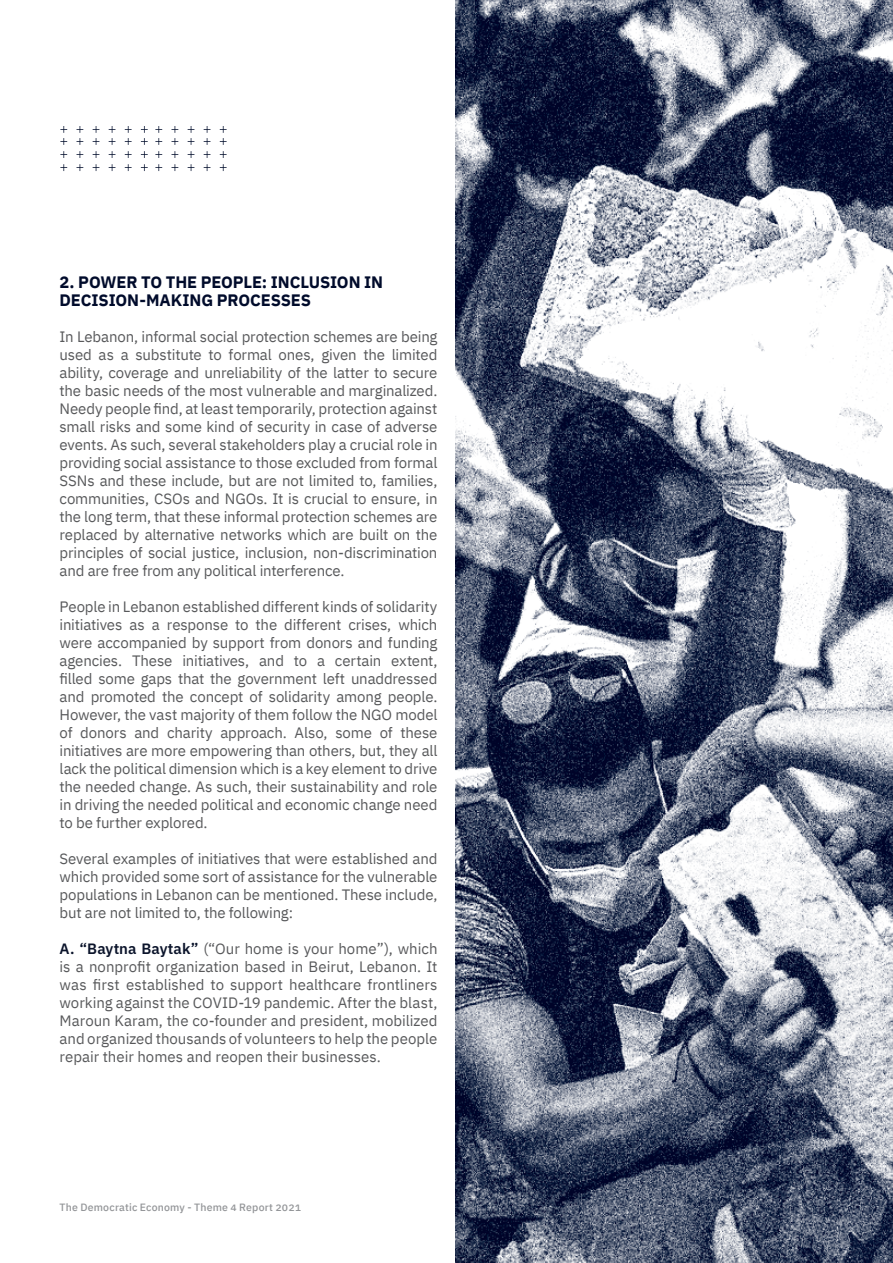
<style>
.page{position:relative;width:893px;height:1263px;background:#fff}
.page>*{position:absolute;margin:0;border:0;box-sizing:border-box;transform-origin:0 0}
.t1{font:700 16.5px/18px "IBM Plex Sans Arabic";letter-spacing:-.01em;color:#000b2b}
.t2{font:15px/18px "IBM Plex Sans Arabic";letter-spacing:-.01em;color:#58595b;text-align:justify}
.t3{font:500 10.5px "IBM Plex Sans Arabic";letter-spacing:.02em;color:#939598}
.s1{font-weight:600;color:#0b142b}
</style>
<div class="page">
<svg style="left:60px;top:126px;width:7px;height:19px"></svg>
<svg style="left:77px;top:126px;width:6px;height:19px"></svg>
<svg style="left:93px;top:126px;width:6px;height:19px"></svg>
<svg style="left:60px;top:151px;width:7px;height:7px"></svg>
<svg style="left:77px;top:151px;width:6px;height:7px"></svg>
<svg style="left:93px;top:151px;width:6px;height:7px"></svg>
<svg style="left:60px;top:164px;width:7px;height:7px"></svg>
<svg style="left:77px;top:164px;width:6px;height:7px"></svg>
<svg style="left:93px;top:164px;width:6px;height:7px"></svg>
<svg style="left:109px;top:126px;width:6px;height:19px"></svg>
<svg style="left:125px;top:126px;width:7px;height:19px"></svg>
<svg style="left:141px;top:126px;width:7px;height:19px"></svg>
<svg style="left:109px;top:151px;width:6px;height:7px"></svg>
<svg style="left:125px;top:151px;width:7px;height:7px"></svg>
<svg style="left:141px;top:151px;width:7px;height:7px"></svg>
<svg style="left:109px;top:164px;width:6px;height:7px"></svg>
<svg style="left:125px;top:164px;width:7px;height:7px"></svg>
<svg style="left:141px;top:164px;width:7px;height:7px"></svg>
<svg style="left:155px;top:126px;width:7px;height:19px"></svg>
<svg style="left:172px;top:126px;width:6px;height:19px"></svg>
<svg style="left:188px;top:126px;width:6px;height:19px"></svg>
<svg style="left:155px;top:151px;width:7px;height:7px"></svg>
<svg style="left:172px;top:151px;width:6px;height:7px"></svg>
<svg style="left:188px;top:151px;width:6px;height:7px"></svg>
<svg style="left:155px;top:164px;width:7px;height:7px"></svg>
<svg style="left:172px;top:164px;width:6px;height:7px"></svg>
<svg style="left:188px;top:164px;width:6px;height:7px"></svg>
<svg style="left:204px;top:126px;width:6px;height:19px"></svg>
<svg style="left:220px;top:126px;width:7px;height:19px"></svg>
<svg style="left:204px;top:151px;width:6px;height:7px"></svg>
<svg style="left:220px;top:151px;width:7px;height:7px"></svg>
<svg style="left:204px;top:164px;width:6px;height:7px"></svg>
<svg style="left:220px;top:164px;width:7px;height:7px"></svg>
<img style="left:455px;top:0;width:438px;height:1263px">
<p class="t1" style="left:60px;top:273px;width:325px">2. POWER TO THE PEOPLE: INCLUSION IN<br>DECISION-MAKING PROCESSES</p>
<p class="t2" style="left:60px;top:328px;width:379px">In Lebanon, informal social protection schemes are being used as a substitute to formal ones, given the limited ability, coverage and unreliability of the latter to secure the basic needs of the most vulnerable and marginalized.<br>Needy people find, at least temporarily, protection against small risks and some kind of security in case of adverse events. As such, several stakeholders play a crucial role in providing social assistance to those excluded from formal SSNs and these include, but are not limited to, families, communities, CSOs and NGOs. It is crucial to ensure, in the long term, that these informal protection schemes are replaced by alternative networks which are built on the principles of social justice, inclusion, non-discrimination and are free from any political interference.</p>
<p class="t2" style="left:60px;top:598px;width:379px">People in Lebanon established different kinds of solidarity initiatives as a response to the different crises, which were accompanied by support from donors and funding agencies. These initiatives, and to a certain extent, filled some gaps that the government left unaddressed and promoted the concept of solidarity among people.<br>However, the vast majority of them follow the NGO model of donors and charity approach. Also, some of these initiatives are more empowering than others, but, they all lack the political dimension which is a key element to drive the needed change. As such, their sustainability and role in driving the needed political and economic change need to be further explored.</p>
<p class="t2" style="left:60px;top:850px;width:379px">Several examples of initiatives that were established and which provided some sort of assistance for the vulnerable populations in Lebanon can be mentioned. These include, but are not limited to, the following:</p>
<p class="t2" style="left:60px;top:940px;width:379px"><span class="s1">A. “Baytna Baytak”</span> (“Our home is your home”), which is a nonprofit organization based in Beirut, Lebanon. It was first established to support healthcare frontliners working against the COVID-19 pandemic. After the blast, Maroun Karam, the co-founder and president, mobilized and organized thousands of volunteers to help the people repair their homes and reopen their businesses.</p>
<p class="t3" style="left:60px;top:1201px;width:243px">The Democratic Economy - Theme 4 Report 2021</p>
</div>
